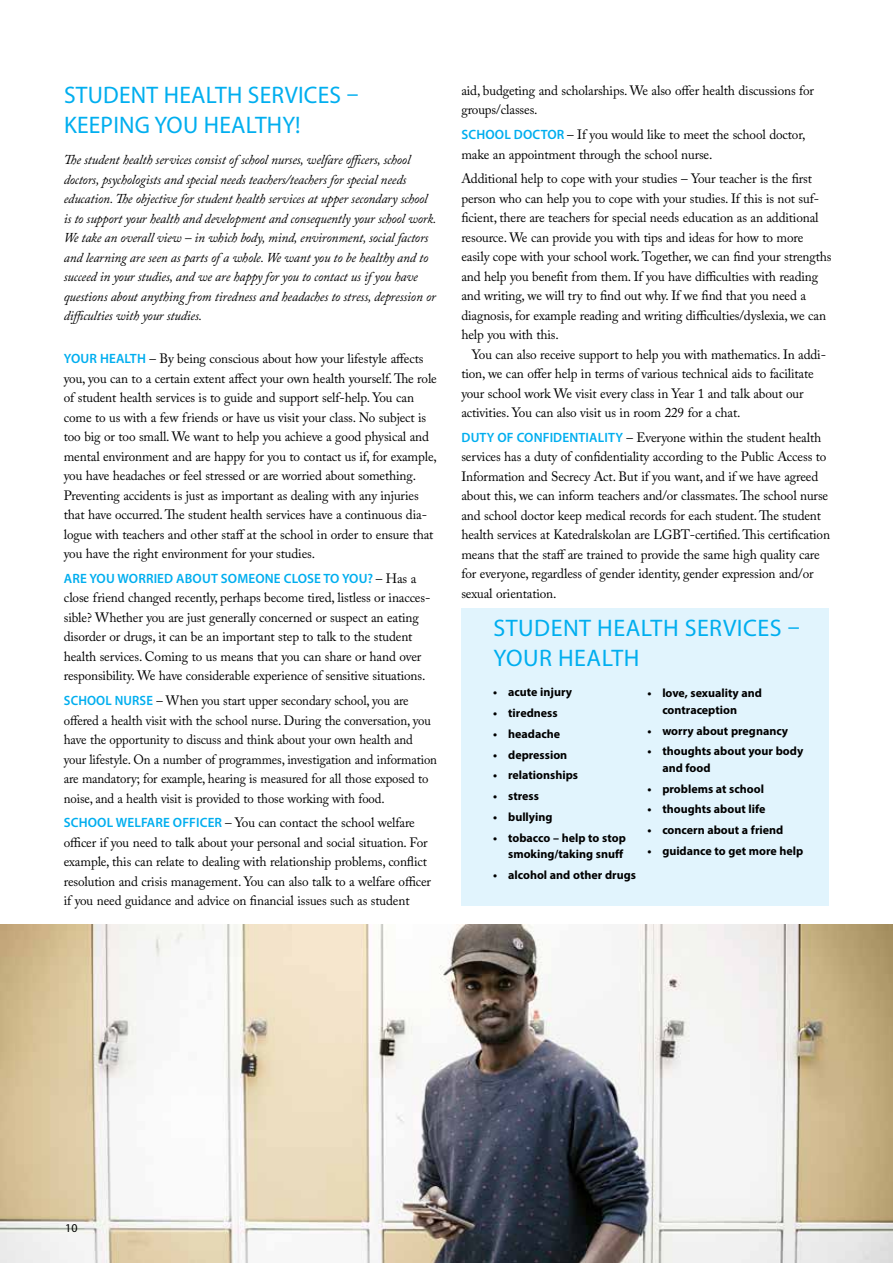
<style>
.page{position:relative;width:893px;height:1263px;background:#fff}
.page>*{position:absolute;margin:0;border:0;box-sizing:border-box;transform-origin:0 0}
.t1{font:24px/30px "Myriad Pro";letter-spacing:.01em;color:#00aeef}
.t2{font:13.5px/19.5px "Adobe Caslon Pro";letter-spacing:-.01em;color:#000}
.t3{font:italic 13.5px/19.5px "Adobe Caslon Pro";letter-spacing:-.01em;color:#000}
.t4{font:13.5px/19.5px "Adobe Caslon Pro";letter-spacing:-.01em;color:#000;scale:.95 1}
.t5{font:600 13.5px "Myriad Pro";letter-spacing:.01em;color:#00aeef}
.t6{font:700 12px/16.5px "Myriad Pro";color:#000}
.t7{font:12px "Myriad Pro";color:#000}
.s1{font-family:"Myriad Pro";font-weight:600;color:#00aeef}
.s2{font-family:"Adobe Caslon Pro";font-weight:400;color:#000}
</style>
<div class="page">
<img style="left:0;top:924px;width:893px;height:339px">
<div style="left:461px;top:608px;width:368px;height:298px;background:#e1f4fd"></div>
<h1 class="t1" style="left:64px;top:80px;width:296px">STUDENT HEALTH SERVICES –<br>KEEPING YOU HEALTHY!</h1>
<p class="t3" style="left:64px;top:150px;width:374px">The student health services consist of school nurses, welfare officers, school doctors, psychologists and special needs teachers/teachers for special needs education. The objective for student health services at upper secondary school is to support your health and development and consequently your school work.<br>We take an overall view – in which body, mind, environment, social factors and learning are seen as parts of a whole. We want you to be healthy and to succeed in your studies, and we are happy for you to contact us if you have questions about anything from tiredness and headaches to stress, depression or difficulties with your studies.</p>
<p class="t2" style="left:64px;top:349px;width:375px"><span class="s1">YOUR HEALTH</span> – By being conscious about how your lifestyle affects you, you can to a certain extent affect your own health yourself. The role of student health services is to guide and support self-help. You can come to us with a few friends or have us visit your class. No subject is too big or too small. We want to help you achieve a good physical and mental environment and are happy for you to contact us if, for example, you have headaches or feel stressed or are worried about something.<br>Preventing accidents is just as important as dealing with any injuries that have occurred. The student health services have a continuous dia&shy;logue with teachers and other staff at the school in order to ensure that you have the right environment for your studies.</p>
<p class="t5" style="left:64px;top:570px;width:354px">ARE YOU WORRIED ABOUT SOMEONE CLOSE TO YOU? <span class="s2">– Has a</span></p>
<p class="t2" style="left:64px;top:588px;width:368px">close friend changed recently, perhaps become tired, listless or inacces&shy;sible? Whether you are just generally concerned or suspect an eating disorder or drugs, it can be an important step to talk to the student health services. Coming to us means that you can share or hand over responsibility. We have considerable experience of sensitive situations.</p>
<p class="t4" style="left:64px;top:691px;width:394px"><span class="s1">SCHOOL NURSE</span> – When you start upper secondary school, you are offered a health visit with the school nurse. During the conversation, you have the opportunity to discuss and think about your own health and your lifestyle. On a number of programmes, investigation and information are mandatory; for example, hearing is measured for all those exposed to noise, and a health visit is provided to those working with food.</p>
<p class="t2" style="left:64px;top:813px;width:369px"><span class="s1">SCHOOL WELFARE OFFICER</span> – You can contact the school welfare officer if you need to talk about your personal and social situation. For example, this can relate to dealing with relationship problems, conflict resolution and crisis management. You can also talk to a welfare officer if you need guidance and advice on financial issues such as student</p>
<p class="t2" style="left:461px;top:81px;width:354px">aid, budgeting and scholarships. We also offer health discussions for groups/classes.</p>
<p class="t2" style="left:461px;top:125px;width:345px"><span class="s1">SCHOOL DOCTOR</span> – If you would like to meet the school doctor, make an appointment through the school nurse.</p>
<p class="t2" style="left:461px;top:169px;width:372px">Additional help to cope with your studies – Your teacher is the first person who can help you to cope with your studies. If this is not suf&shy;ficient, there are teachers for special needs education as an additional resource. We can provide you with tips and ideas for how to more easily cope with your school work. Together, we can find your strengths and help you benefit from them. If you have difficulties with reading and writing, we will try to find out why. If we find that you need a diagnosis, for example reading and writing difficulties/dyslexia, we can help you with this.</p>
<p class="t2" style="left:461px;top:344px;width:366px;text-indent:10px">You can also receive support to help you with mathematics. In addi&shy;tion, we can offer help in terms of various technical aids to facilitate your school work We visit every class in Year 1 and talk about our activities. You can also visit us in room 229 for a chat.</p>
<p class="t2" style="left:461px;top:427px;width:370px"><span class="s1">DUTY OF CONFIDENTIALITY</span> – Everyone within the student health services has a duty of confidentiality according to the Public Access to Information and Secrecy Act. But if you want, and if we have agreed about this, we can inform teachers and/or classmates. The school nurse and school doctor keep medical records for each student. The student health services at Katedralskolan are LGBT-certified. This certification means that the staff are trained to provide the same high quality care for everyone, regardless of gender identity, gender expression and/or sexual orientation.</p>
<h1 class="t1" style="left:494px;top:613px;width:308px">STUDENT HEALTH SERVICES –<br>YOUR HEALTH</h1>
<p class="t6" style="left:493px;top:683px;width:80px">• acute injury</p>
<p class="t6" style="left:493px;top:704px;width:66px">• tiredness</p>
<p class="t6" style="left:493px;top:725px;width:68px">• headache</p>
<p class="t6" style="left:493px;top:746px;width:76px">• depression</p>
<p class="t6" style="left:493px;top:766px;width:86px">• relationships</p>
<p class="t6" style="left:493px;top:787px;width:47px">• stress</p>
<p class="t6" style="left:493px;top:808px;width:61px">• bullying</p>
<p class="t6" style="left:493px;top:829px;width:134px;text-align:right">• tobacco – help to stop smoking/taking snuff</p>
<p class="t6" style="left:493px;top:866px;width:144px">• alcohol and other drugs</p>
<p class="t6" style="left:662px;top:685px;width:101px;text-indent:-15px">• love, sexuality and contraception</p>
<p class="t6" style="left:647px;top:722px;width:142px">• worry about pregnancy</p>
<p class="t6" style="left:662px;top:743px;width:142px;text-indent:-15px">• thoughts about your body and food</p>
<p class="t6" style="left:647px;top:780px;width:118px">• problems at school</p>
<p class="t6" style="left:647px;top:801px;width:119px">• thoughts about life</p>
<p class="t6" style="left:647px;top:821px;width:137px">• concern about a friend</p>
<p class="t6" style="left:647px;top:842px;width:157px">• guidance to get more help</p>
<p class="t7" style="left:65px;top:1220px;width:14px">10</p>
</div>
